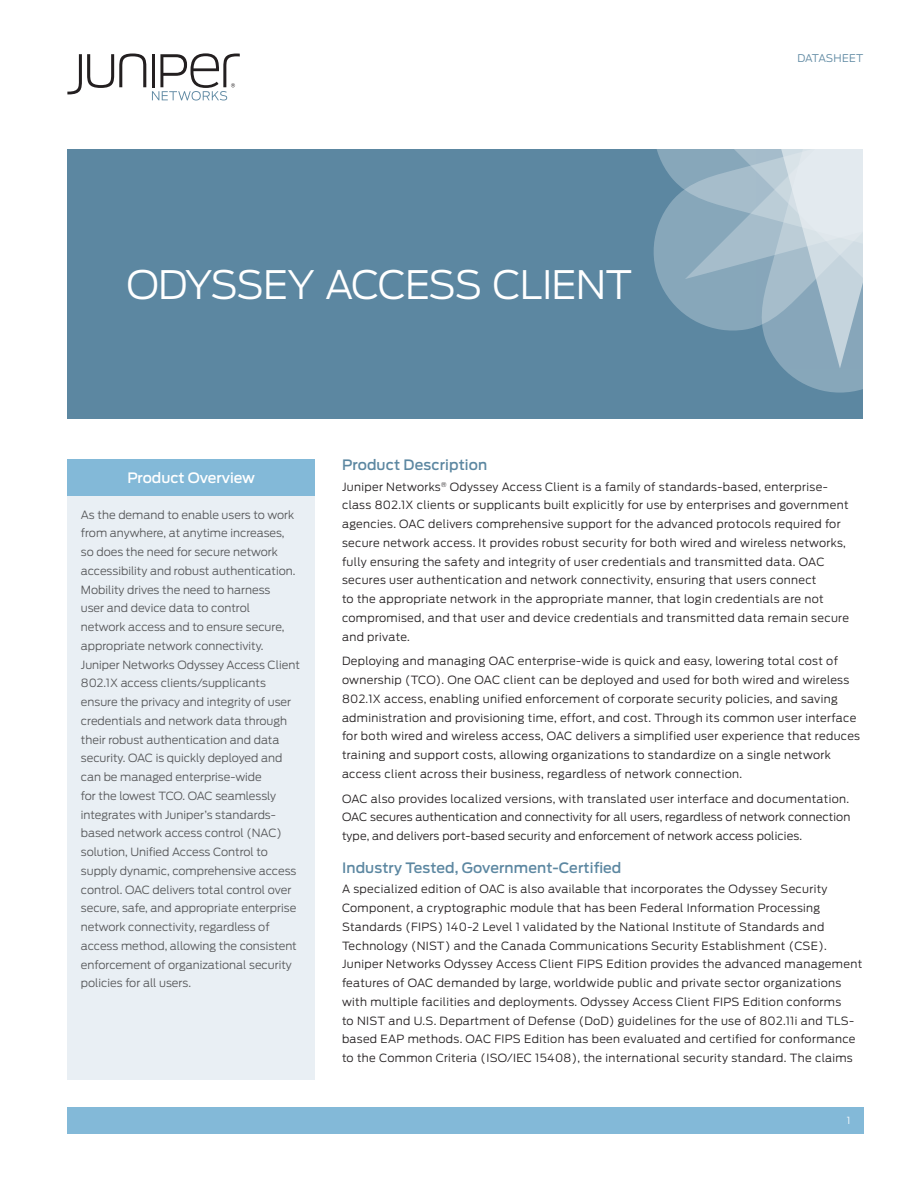
<style>
.page{position:relative;width:918px;height:1188px;background:#fff}
.page>*{position:absolute;margin:0;border:0;box-sizing:border-box;transform-origin:0 0}
.t1{font:300 39px "Antenna";color:#fff}
.t2{font:500 14.25px "Antenna";letter-spacing:.01em;color:#5c87a1}
.t3{font:500 14.25px "Antenna";color:#fff}
.t4{font:300 11.25px/18.8px "Antenna";letter-spacing:.03em;color:#231f20}
.t5{font:300 11.25px/18.8px "Antenna";color:#57585a}
.t6{font:300 10.5px "Antenna";letter-spacing:.01em;color:#5c87a1}
.t7{font:300 9.75px "Antenna";color:#fff}
</style>
<div class="page">
<div style="left:68px;top:1107px;width:796px;height:27px;background:#83b9d8"></div>
<div style="left:68px;top:149px;width:795px;height:270px;background:#5c87a1"></div>
<svg style="left:67px;top:54px;width:79px;height:40px"></svg>
<svg style="left:152px;top:53px;width:88px;height:48px"></svg>
<svg style="left:654px;top:149px;width:209px;height:243px"></svg>
<div style="left:67px;top:459px;width:248px;height:38px;background:#83b9d8"></div>
<div style="left:67px;top:497px;width:248px;height:583px;background:#e9eff4"></div>
<h1 class="t1" style="left:126px;top:262px;width:110px">Odysse</h1>
<h1 class="t1" style="left:287px;top:262px;width:91px">y Access</h1>
<h1 class="t1" style="left:493px;top:262px;width:50px">Client</h1>
<p class="t6" style="left:797px;top:52px;width:67px">DATASHEET</p>
<p class="t3" style="left:127px;top:470px;width:129px">Product Overview</p>
<p class="t5" style="left:81px;top:505px;width:221px">As the demand to enable users to work from anywhere, at anytime increases, so does the need for secure network accessibility and robust authentication.<br>Mobility drives the need to harness<br>user and device data to control<br>network access and to ensure secure, appropriate network connectivity.<br>Juniper Networks Odyssey Access Client 802.1X access clients/supplicants ensure the privacy and integrity of user credentials and network data through their robust authentication and data security. OAC is quickly deployed and can be managed enterprise-wide<br>for the lowest TCO. OAC seamlessly integrates with Juniper’s standards&shy;based network access control (NAC) solution, Unified Access Control to supply dynamic, comprehensive access control. OAC delivers total control over secure, safe, and appropriate enterprise network connectivity, regardless of access method, allowing the consistent enforcement of organizational security policies for all users.</p>
<p class="t2" style="left:342px;top:456px;width:147px">Product Description</p>
<p class="t4" style="left:342px;top:477px;width:509px">Juniper Networks<sup>®</sup> Odyssey Access Client is a family of standards-based, enterprise&shy;class 802.1X clients or supplicants built explicitly for use by enterprises and government agencies. OAC delivers comprehensive support for the advanced protocols required for secure network access. It provides robust security for both wired and wireless networks, fully ensuring the safety and integrity of user credentials and transmitted data. OAC secures user authentication and network connectivity, ensuring that users connect<br>to the appropriate network in the appropriate manner, that login credentials are not compromised, and that user and device credentials and transmitted data remain secure and private.</p>
<p class="t4" style="left:342px;top:652px;width:520px">Deploying and managing OAC enterprise-wide is quick and easy, lowering total cost of ownership (TCO). One OAC client can be deployed and used for both wired and wireless 802.1X access, enabling unified enforcement of corporate security policies, and saving administration and provisioning time, effort, and cost. Through its common user interface for both wired and wireless access, OAC delivers a simplified user experience that reduces training and support costs, allowing organizations to standardize on a single network access client across their business, regardless of network connection.</p>
<p class="t4" style="left:342px;top:789px;width:510px;text-align:justify">OAC also provides localized versions, with translated user interface and documentation.<br>OAC secures authentication and connectivity for all users, regardless of network connection type, and delivers port-based security and enforcement of network access policies.</p>
<p class="t2" style="left:342px;top:859px;width:281px">Industry Tested, Government-Certified</p>
<p class="t4" style="left:342px;top:880px;width:522px">A specialized edition of OAC is also available that incorporates the Odyssey Security Component, a cryptographic module that has been Federal Information Processing Standards (FIPS) 140-2 Level 1 validated by the National Institute of Standards and Technology (NIST) and the Canada Communications Security Establishment (CSE).<br>Juniper Networks Odyssey Access Client FIPS Edition provides the advanced management features of OAC demanded by large, worldwide public and private sector organizations with multiple facilities and deployments. Odyssey Access Client FIPS Edition conforms<br>to NIST and U.S. Department of Defense (DoD) guidelines for the use of 802.11i and TLS&shy;based EAP methods. OAC FIPS Edition has been evaluated and certified for conformance to the Common Criteria (ISO/IEC 15408), the international security standard. The claims</p>
<p class="t7" style="left:847px;top:1115px;width:5px">1</p>
</div>
